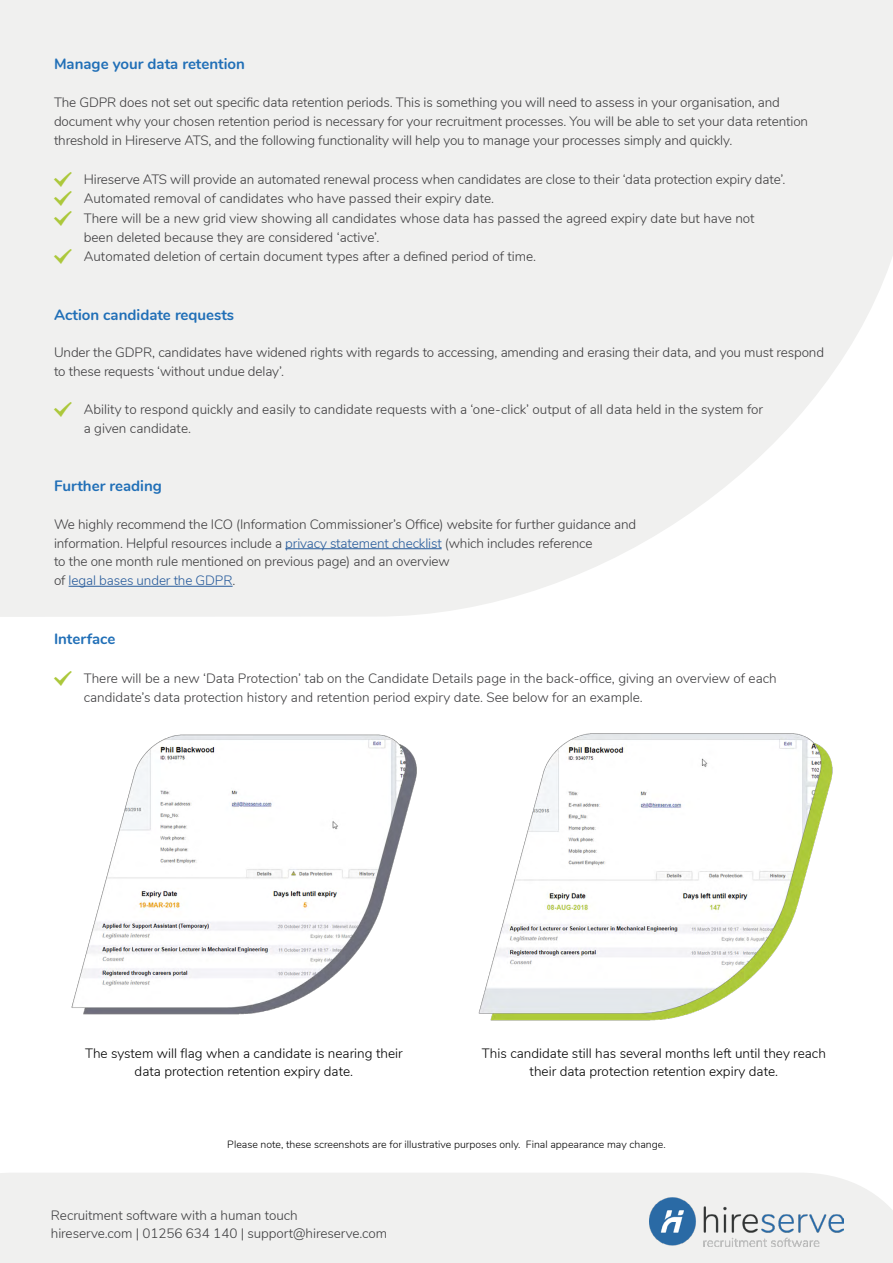
<style>
.page{position:relative;width:893px;height:1263px;background:#fff}
.page>*{position:absolute;margin:0;border:0;box-sizing:border-box;transform-origin:0 0}
.t1{font:700 15px "Nunito";color:#206fb7}
.t2{font:300 13.5px/18.8px "Nunito";letter-spacing:-.01em;color:#3d3c3e}
.t3{font:300 13.5px/18.8px "Nunito";color:#000;text-align:center}
.t4{font:300 13.5px/18px "Nunito";letter-spacing:-.005em;color:#3d3d3f}
.t5{font:300 10.5px "Nunito";color:#000}
.s1{color:#275b9b}
</style>
<div class="page">
<svg style="left:0;top:0;width:893px;height:617px;fill:#f0f0ef"></svg>
<hr style="left:285px;top:548px;width:157px;height:1px;background:#275b9b">
<hr style="left:69px;top:586px;width:164px;height:1px;background:#275b9b">
<img style="left:71px;top:734px;width:346px;height:281px">
<img style="left:478px;top:733px;width:355px;height:288px">
<div style="left:0;top:1173px;width:893px;height:90px;background:#f0f0ef"></div>
<img style="left:649px;top:1197px;width:194px;height:49px">
<div style="left:0;top:0;width:64px;height:31px;background:#f0f0ef"></div>
<svg style="left:54px;top:172px;width:18px;height:54px"></svg>
<svg style="left:54px;top:249px;width:18px;height:15px"></svg>
<svg style="left:54px;top:402px;width:18px;height:15px"></svg>
<p class="t1" style="left:54px;top:53px;width:192px">Manage your data retention</p>
<p class="t2" style="left:54px;top:93px;width:756px">The GDPR does not set out specific data retention periods. This is something you will need to assess in your organisation, and document why your chosen retention period is necessary for your recruitment processes. You will be able to set your data retention threshold in Hireserve ATS, and the following functionality will help you to manage your processes simply and quickly.</p>
<p class="t2" style="left:84px;top:169px;width:703px;line-height:19.4px">Hireserve ATS will provide an automated renewal process when candidates are close to their ‘data protection expiry date’.<br>Automated removal of candidates who have passed their expiry date.<br>There will be a new grid view showing all candidates whose data has passed the agreed expiry date but have not been deleted because they are considered ‘active’.<br>Automated deletion of certain document types after a defined period of time.</p>
<p class="t1" style="left:54px;top:303px;width:182px">Action candidate requests</p>
<p class="t2" style="left:54px;top:342px;width:772px">Under the GDPR, candidates have widened rights with regards to accessing, amending and erasing their data, and you must respond to these requests ‘without undue delay’.</p>
<p class="t2" style="left:84px;top:399px;width:681px">Ability to respond quickly and easily to candidate requests with a ‘one-click’ output of all data held in the system for a given candidate.</p>
<p class="t1" style="left:54px;top:474px;width:109px">Further reading</p>
<p class="t2" style="left:54px;top:514px;width:584px">We highly recommend the ICO (Information Commissioner’s Office) website for further guidance and information. Helpful resources include a <span class="s1">privacy statement checklist</span> (which includes reference<br>to the one month rule mentioned on previous page) and an overview<br>of <span class="s1">legal bases under the GDPR</span>.</p>
<p class="t1" style="left:54px;top:627px;width:63px">Interface</p>
<p class="t2" style="left:84px;top:668px;width:694px">There will be a new ‘Data Protection’ tab on the Candidate Details page in the back-office, giving an overview of each candidate’s data protection history and retention period expiry date. See below for an example.</p>
<p class="t3" style="left:85px;top:1043px;width:319px">The system will flag when a candidate is nearing their data protection retention expiry date.</p>
<p class="t3" style="left:482px;top:1043px;width:345px">This candidate still has several months left until they reach their data protection retention expiry date.</p>
<p class="t5" style="left:227px;top:1136px;width:440px">Please note, these screenshots are for illustrative purposes only. Final appearance may change.</p>
<p class="t4" style="left:51px;top:1206px;width:338px">Recruitment software with a human touch<br>hireserve.com | 01256 634 140 | support@hireserve.com</p>
</div>
